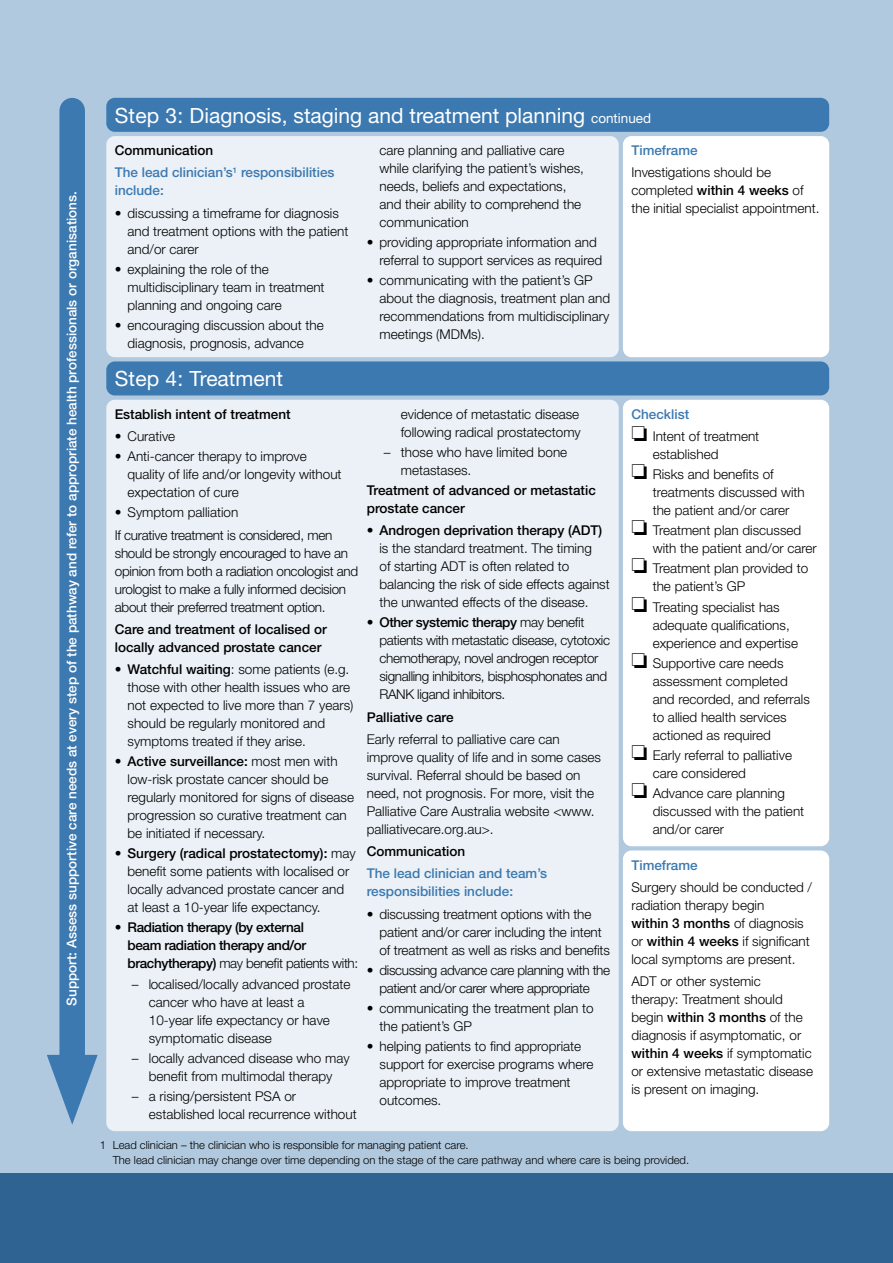
<style>
.page{position:relative;width:893px;height:1263px;background:#fff}
.page>*{position:absolute;margin:0;border:0;box-sizing:border-box;transform-origin:0 0}
.t1{font:21px "Helvetica Neue LT";color:#fff}
.t2{font:300 13.5px/18px "Helvetica Neue LT";color:#000}
.t3{font:300 13.5px/18px "Helvetica Neue LT";letter-spacing:-.025em;color:#000}
.t4{font:300 13.5px/18px "Helvetica Neue LT";letter-spacing:-.02em;color:#000}
.t5{font:500 13.5px/18px "Helvetica Neue LT";color:#000}
.t6{font:500 13.5px/18px "Helvetica Neue LT";color:#3c79b0}
.t7{font:500 13.5px "Helvetica Neue LT";color:#fff}
.t8{font:500 13.5px/18px "Helvetica Neue LT";letter-spacing:-.03em;color:#000}
.t9{font:300 11.25px/15px "Helvetica Neue LT";color:#000}
.s1{font-size:13.5px}
.s2{color:#000}
.s3{font-weight:500}
.s4{font-weight:300}
.s5{font-weight:500;color:#3c79b0}
</style>
<div class="page">
<div style="left:0;top:0;width:893px;height:1174px;background:#b1c9df"></div>
<div style="left:0;top:1174px;width:893px;height:89px;background:#2f6391"></div>
<div style="left:59px;top:111px;width:26px;height:970px;background:#3c79b0"></div>
<svg style="left:47px;top:1055px;width:51px;height:70px"></svg>
<div style="left:106px;top:361px;width:723px;height:34px;background:#3c79b0;border-radius:9px"></div>
<div style="left:106px;top:400px;width:513px;height:731px;background:#ebf1f7;border-radius:9px"></div>
<div style="left:623px;top:850px;width:206px;height:281px;background:#fff;border-radius:9px"></div>
<div style="left:623px;top:400px;width:206px;height:446px;background:#fff;border-radius:9px"></div>
<div style="left:106px;top:98px;width:723px;height:34px;background:#3c79b0;border-radius:9px"></div>
<div style="left:106px;top:136px;width:513px;height:221px;background:#ebf1f7;border-radius:9px"></div>
<div style="left:623px;top:136px;width:206px;height:221px;background:#fff;border-radius:9px"></div>
<p class="t7" style="left:64px;top:1006px;width:816px;rotate:-90deg">Support: Assess supportive care needs at every step of the pathway and refer to appropriate health professionals or organisations.</p>
<h1 class="t1" style="left:115px;top:103px;width:538px">Step 3: Diagnosis, staging and treatment planning <span class="s1">continued</span></h1>
<p class="t6" style="left:115px;top:139px;width:221px;line-height:22.2px"><span class="s2">Communication<br></span>The lead clinician’s<sup>1</sup> responsibilities</p>
<p class="t6" style="left:115px;top:181px;width:51px">include:</p>
<p class="t2" style="left:128px;top:204px;width:222px;text-indent:-13px">• discussing a timeframe for diagnosis and treatment options with the patient and/or carer</p>
<p class="t2" style="left:128px;top:260px;width:199px;text-indent:-13px">• explaining the role of the multidisciplinary team in treatment planning and ongoing care</p>
<p class="t2" style="left:115px;top:316px;width:211px;text-align:center">• encouraging discussion about the diagnosis, prognosis, advance</p>
<p class="t6" style="left:631px;top:141px;width:68px">Timeframe</p>
<p class="t2" style="left:631px;top:163px;width:190px">Investigations should be completed <span class="s3">within 4 weeks</span> of the initial specialist appointment.</p>
<p class="t2" style="left:379px;top:141px;width:206px">care planning and palliative care while clarifying the patient’s wishes, needs, beliefs and expectations, and their ability to comprehend the communication</p>
<p class="t2" style="left:379px;top:233px;width:224px;text-indent:-13px">• providing appropriate information and referral to support services as required</p>
<p class="t2" style="left:379px;top:271px;width:232px;text-indent:-13px">• communicating with the patient’s GP about the diagnosis, treatment plan and recommendations from multidisciplinary meetings (MDMs).</p>
<h1 class="t1" style="left:115px;top:366px;width:170px">Step 4: Treatment</h1>
<p class="t5" style="left:115px;top:405px;width:177px">Establish intent of treatment</p>
<p class="t2" style="left:115px;top:427px;width:62px">• Curative</p>
<p class="t2" style="left:128px;top:447px;width:216px;text-indent:-13px">• Anti-cancer therapy to improve quality of life and/or longevity without expectation of cure</p>
<p class="t4" style="left:115px;top:501px;width:219px;line-height:22.2px">• Symptom palliation<br>If curative treatment is considered, men</p>
<p class="t4" style="left:115px;top:543px;width:245px">should be strongly encouraged to have an opinion from both a radiation oncologist and urologist to make a fully informed decision about their preferred treatment option.</p>
<p class="t5" style="left:115px;top:620px;width:214px">Care and treatment of localised or locally advanced prostate cancer</p>
<p class="t2" style="left:128px;top:660px;width:227px;text-indent:-13px">• <span class="s3">Watchful waiting</span>: some patients (e.g. those with other health issues who are not expected to live more than 7 years) should be regularly monitored and symptoms treated if they arise.</p>
<p class="t2" style="left:128px;top:752px;width:228px;text-indent:-13px">• <span class="s3">Active surveillance:</span> most men with low-risk prostate cancer should be regularly monitored for signs of disease progression so curative treatment can be initiated if necessary.</p>
<p class="t2" style="left:128px;top:844px;width:230px;text-indent:-13px">• <span class="s3">Surgery (radical prostatectomy):</span> may benefit some patients with localised or locally advanced prostate cancer and at least a 10-year life expectancy.</p>
<p class="t8" style="left:128px;top:918px;width:232px;text-indent:-13px"><span class="s4">•</span> Radiation therapy (by external<br>beam radiation therapy and/or brachytherapy) <span class="s4">may benefit patients with:</span></p>
<p class="t2" style="left:149px;top:974px;width:203px;text-indent:-17px">– localised/locally advanced prostate cancer who have at least a<br>10-year life expectancy or have symptomatic disease</p>
<p class="t2" style="left:132px;top:1048px;width:219px;text-align:center">– locally advanced disease who may benefit from multimodal therapy</p>
<p class="t2" style="left:149px;top:1087px;width:209px;text-indent:-17px">– a rising/persistent PSA or established local recurrence without</p>
<p class="t2" style="left:401px;top:405px;width:182px">evidence of metastatic disease following radical prostatectomy</p>
<p class="t2" style="left:401px;top:443px;width:168px;text-indent:-17px">– those who have limited bone metastases.</p>
<p class="t5" style="left:367px;top:481px;width:231px">Treatment of advanced or metastatic prostate cancer</p>
<p class="t2" style="left:379px;top:521px;width:232px;text-indent:-13px">• <span class="s3">Androgen deprivation therapy (ADT) </span>is the standard treatment. The timing<br>of starting ADT is often related to balancing the risk of side effects against the unwanted effects of the disease.</p>
<p class="t3" style="left:379px;top:613px;width:232px;text-indent:-13px">• <span class="s3">Other systemic therapy</span> may benefit patients with metastatic disease, cytotoxic chemotherapy, novel androgen receptor signalling inhibitors, bisphosphonates and RANK ligand inhibitors.</p>
<p class="t5" style="left:367px;top:708px;width:88px">Palliative care</p>
<p class="t2" style="left:367px;top:730px;width:236px">Early referral to palliative care can improve quality of life and in some cases survival. Referral should be based on need, not prognosis. For more, visit the Palliative Care Australia website &lt;www. palliativecare.org.au&gt;.</p>
<p class="t5" style="left:367px;top:842px;width:100px">Communication</p>
<p class="t6" style="left:367px;top:864px;width:182px">The lead clinician and team’s responsibilities include:</p>
<p class="t2" style="left:379px;top:904px;width:232px;text-indent:-13px">• discussing treatment options with the patient and/or carer including the intent of treatment as well as risks and benefits</p>
<p class="t3" style="left:367px;top:961px;width:245px;text-align:center">• discussing advance care planning with the patient and/or carer where appropriate</p>
<p class="t2" style="left:379px;top:999px;width:216px;text-indent:-13px">• communicating the treatment plan to the patient’s GP</p>
<p class="t2" style="left:379px;top:1037px;width:215px;text-indent:-13px">• helping patients to find appropriate support for exercise programs where appropriate to improve treatment outcomes.</p>
<p class="t2" style="left:631px;top:403px;width:129px;line-height:22.2px"><span class="s5">Checklist<br></span>❏ Intent of treatment</p>
<p class="t2" style="left:631px;top:444px;width:144px;line-height:20.1px;text-indent:21px">established<br>❏ Risks and benefits of</p>
<p class="t2" style="left:653px;top:483px;width:153px">treatments discussed with the patient and/or carer</p>
<p class="t2" style="left:653px;top:521px;width:166px;text-indent:-21px">❏ Treatment plan discussed with the patient and/or carer</p>
<p class="t2" style="left:653px;top:559px;width:157px;text-indent:-21px">❏ Treatment plan provided to the patient’s GP</p>
<p class="t2" style="left:653px;top:597px;width:147px;text-indent:-21px">❏ Treating specialist has adequate qualifications, experience and expertise</p>
<p class="t2" style="left:653px;top:654px;width:159px;text-indent:-21px">❏ Supportive care needs assessment completed and recorded, and referrals to allied health services actioned as required</p>
<p class="t2" style="left:653px;top:746px;width:141px;text-indent:-21px">❏ Early referral to palliative care considered</p>
<p class="t2" style="left:653px;top:784px;width:153px;text-indent:-21px">❏ Advance care planning discussed with the patient and/or carer</p>
<p class="t6" style="left:631px;top:855px;width:68px">Timeframe</p>
<p class="t2" style="left:631px;top:878px;width:182px">Surgery should be conducted / radiation therapy begin<br><span class="s3">within 3 months</span> of diagnosis or <span class="s3">within 4 weeks</span> if significant local symptoms are present.</p>
<p class="t2" style="left:631px;top:972px;width:183px">ADT or other systemic<br>therapy: Treatment should begin <span class="s3">within 3 months</span> of the diagnosis if asymptomatic, or <span class="s3">within 4 weeks</span> if symptomatic or extensive metastatic disease is present on imaging.</p>
<p class="t9" style="left:113px;top:1137px;width:578px;text-indent:-13px">1 Lead clinician – the clinician who is responsible for managing patient care.<br>The lead clinician may change over time depending on the stage of the care pathway and where care is being provided.</p>
</div>
